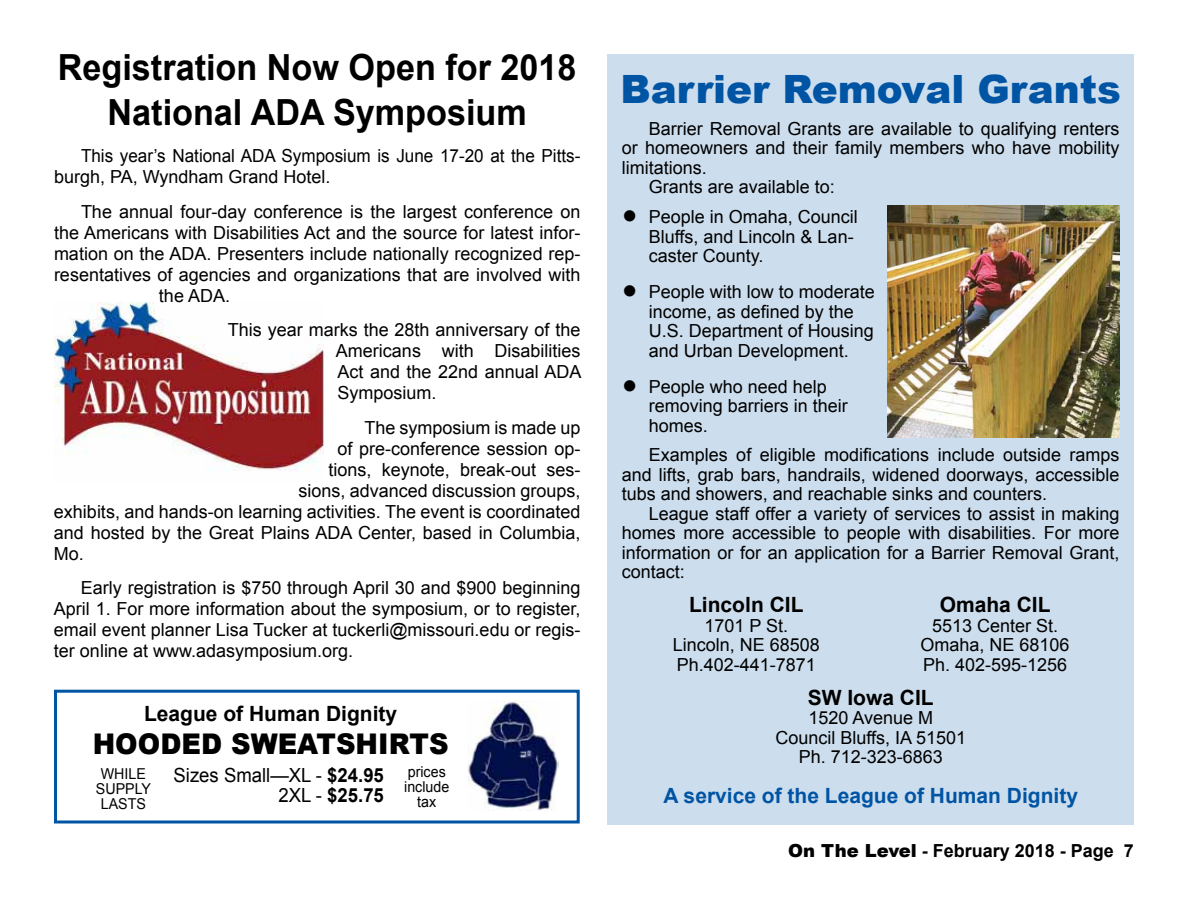
<style>
.page{position:relative;width:1188px;height:918px;background:#fff}
.page>*{position:absolute;margin:0;border:0;box-sizing:border-box;transform-origin:0 0}
.t1{font:900 39px "Arial";color:#0054a4}
.t2{font:700 36px/45px "Arial";color:#000;text-align:center;scale:.95 1}
.t3{font:900 28.5px "Arial";color:#000;scale:.95 1}
.t4{font:700 21px "Arial";color:#000}
.t5{font:700 21px "Arial";color:#0054a4}
.t6{font:19.5px/19.5px "Arial";color:#000;text-align:right;scale:.95 1}
.t7{font:18px/19.5px "Arial";color:#000;text-align:justify}
.t8{font:18px/21px "Arial";color:#000;scale:.95 1}
.t9{font:700 18px "Arial";color:#000}
.t10{font:15px/15px "Arial";color:#000;text-align:center;scale:.95 1}
.s1{font-weight:700}
.s2{font-size:45px}
.s3{font-weight:900}
</style>
<div class="page">
<div style="left:608px;top:54px;width:526px;height:770px;background:#ccdded"></div>
<img style="left:888px;top:206px;width:232px;height:231px">
<img style="left:54px;top:303px;width:270px;height:168px">
<div style="left:54px;top:690px;width:526px;height:134px;border:3px solid #0054a4"></div>
<img style="left:468px;top:700px;width:90px;height:110px">
<h2 class="t2" style="left:58px;top:46px;width:548px">Registration Now Open for 2018<br>National ADA Symposium</h2>
<p class="t8" style="left:54px;top:145px;width:556px;text-indent:27px">This year’s National ADA Symposium is June 17-20 at the Pitts&shy;burgh, PA, Wyndham Grand Hotel.</p>
<p class="t7" style="left:81px;top:202px;width:501px">The annual four-day conference is the largest conference on</p>
<p class="t7" style="left:54px;top:223px;width:528px">the Americans with Disabilities Act and the source for latest infor-</p>
<p class="t7" style="left:54px;top:244px;width:528px">mation on the ADA. Presenters include nationally recognized rep-</p>
<p class="t7" style="left:54px;top:265px;width:528px">resentatives of agencies and organizations that are involved with</p>
<p class="t7" style="left:159px;top:286px;width:73px">the ADA.</p>
<p class="t7" style="left:336px;top:319px;width:247px;line-height:21px;text-indent:-108px">This year marks the 28th anniversary of the Americans with Disabilities Act and the 22nd annual ADA Symposium.</p>
<p class="t7" style="left:364px;top:418px;width:217px">The symposium is made up</p>
<p class="t7" style="left:337px;top:439px;width:244px">of pre-conference session op-</p>
<p class="t7" style="left:328px;top:460px;width:253px">tions, keynote, break-out ses-</p>
<p class="t7" style="left:298px;top:481px;width:284px">sions, advanced discussion groups,</p>
<p class="t7" style="left:54px;top:502px;width:528px">exhibits, and hands-on learning activities. The event is coordinated</p>
<p class="t7" style="left:54px;top:523px;width:528px">and hosted by the Great Plains ADA Center, based in Columbia,</p>
<p class="t7" style="left:54px;top:544px;width:32px">Mo.</p>
<p class="t7" style="left:54px;top:577px;width:528px;line-height:21px;text-indent:27px">Early registration is $750 through April 30 and $900 beginning April 1. For more information about the symposium, or to register, email event planner Lisa Tucker at tuckerli@missouri.edu or regis&shy;ter online at www.adasymposium.org.</p>
<p class="t4" style="left:144px;top:699px;width:255px">League of Human Dignity</p>
<h3 class="t3" style="left:93px;top:723px;width:376px">HOODED SWEATSHIRTS</h3>
<p class="t10" style="left:96px;top:766px;width:60px">WHILE<br>SUPPLY<br>LASTS</p>
<p class="t6" style="left:174px;top:766px;width:223px">Sizes Small—XL - <span class="s1">$24.95<br></span>2XL - <span class="s1">$25.75</span></p>
<p class="t10" style="left:404px;top:765px;width:49px">prices include tax</p>
<h1 class="t1" style="left:621px;top:61px;width:502px">Barrier Removal Grants</h1>
<p class="t7" style="left:649px;top:119px;width:472px">Barrier Removal Grants are available to qualifying renters</p>
<p class="t7" style="left:622px;top:138px;width:499px">or homeowners and their family members who have mobility</p>
<p class="t7" style="left:622px;top:158px;width:87px">limitations.</p>
<p class="t7" style="left:649px;top:177px;width:188px">Grants are available to:</p>
<p class="t7" style="left:649px;top:208px;width:211px;text-align:left;text-indent:-27px"><span class="s2">•</span> People in Omaha, Council<br>Bluffs, and Lincoln &amp; Lan&shy;caster County.</p>
<p class="t7" style="left:649px;top:283px;width:228px;text-align:left;text-indent:-27px"><span class="s2">•</span> People with low to moderate income, as defined by the<br>U.S. Department of Housing and Urban Development.</p>
<p class="t7" style="left:649px;top:377px;width:201px;text-align:left;text-indent:-27px"><span class="s2">•</span> People who need help removing barriers in their homes.</p>
<p class="t7" style="left:622px;top:446px;width:499px;text-indent:27px">Examples of eligible modifications include outside ramps and lifts, grab bars, handrails, widened doorways, accessible tubs and showers, and reachable sinks and counters.</p>
<p class="t7" style="left:622px;top:504px;width:499px;text-indent:27px">League staff offer a variety of services to assist in making homes more accessible to people with disabilities. For more information or for an application for a Barrier Removal Grant, contact:</p>
<p class="t4" style="left:689px;top:591px;width:116px">Lincoln CIL</p>
<p class="t7" style="left:673px;top:616px;width:149px;text-align:center">1701 P St.<br>Lincoln, NE 68508<br>Ph.402-441-7871</p>
<p class="t4" style="left:940px;top:591px;width:112px">Omaha CIL</p>
<p class="t7" style="left:921px;top:616px;width:151px;text-align:center">5513 Center St.<br>Omaha, NE 68106<br>Ph. 402-595-1256</p>
<p class="t4" style="left:808px;top:684px;width:128px">SW Iowa CIL</p>
<p class="t7" style="left:775px;top:709px;width:192px;text-align:center">1520 Avenue M<br>Council Bluffs, IA 51501<br>Ph. 712-323-6863</p>
<p class="t5" style="left:663px;top:781px;width:416px">A service of the League of Human Dignity</p>
<p class="t9" style="left:788px;top:839px;width:347px"><span class="s3">On The Level</span> - February 2018 - Page 7</p>
</div>
